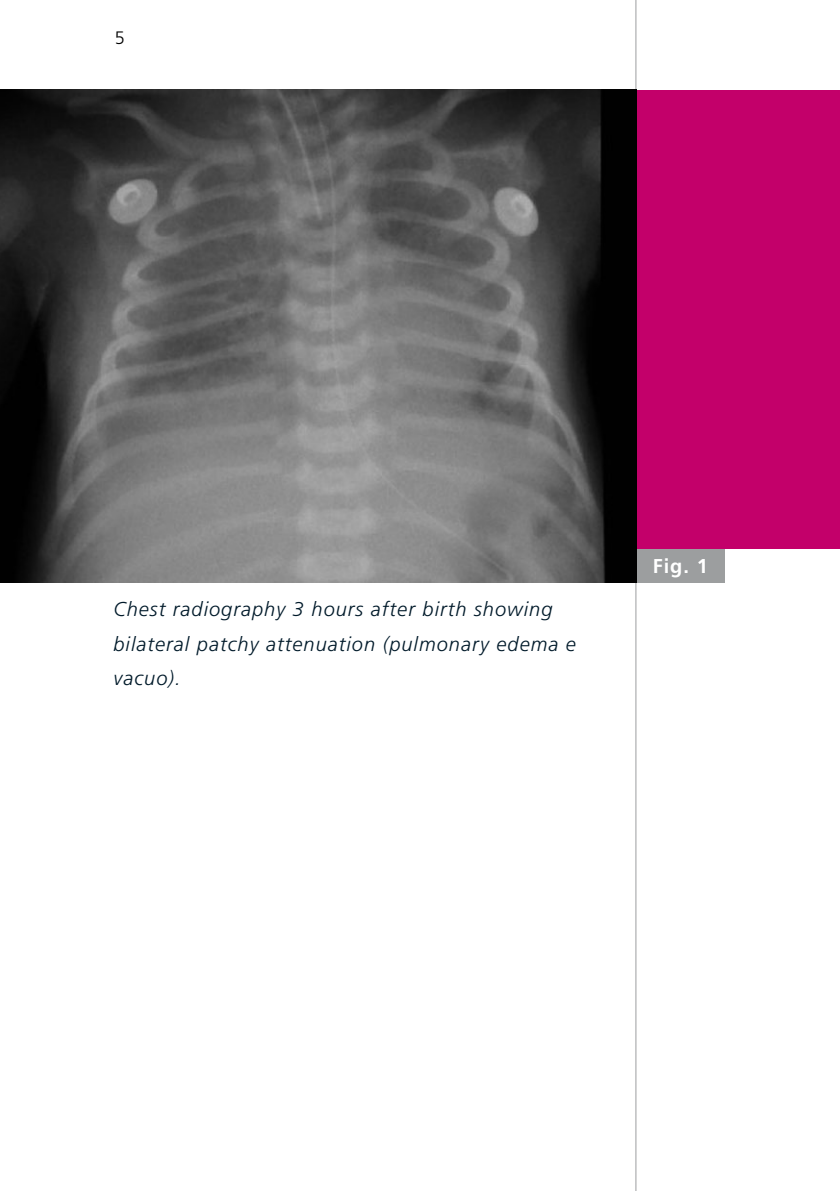
<style>
.page{position:relative;width:840px;height:1191px;background:#fff}
.page>*{position:absolute;margin:0;border:0;box-sizing:border-box;transform-origin:0 0}
.t1{font:italic 300 20px/34px "Frutiger LT Std";letter-spacing:.05em;color:#011a2a}
.t2{font:700 20px "Frutiger LT Std";color:#fff}
.t3{font:300 18px "Frutiger LT Std";color:#000}
</style>
<div class="page">
<hr style="left:635px;top:0;width:1px;height:1191px;background:#9c9e9f">
<div style="left:635px;top:548px;width:89px;height:34px;background:#9c9e9f"></div>
<div style="left:635px;top:90px;width:204px;height:458px;background:#c3006a"></div>
<img style="left:0;top:90px;width:636px;height:492px">
<p class="t3" style="left:115px;top:28px;width:12px">5</p>
<p class="t1" style="left:113px;top:593px;width:463px">Chest radiography 3 hours after birth showing bilateral patchy attenuation (pulmonary edema e vacuo).</p>
<p class="t2" style="left:652px;top:554px;width:57px">Fig. 1</p>
</div>
